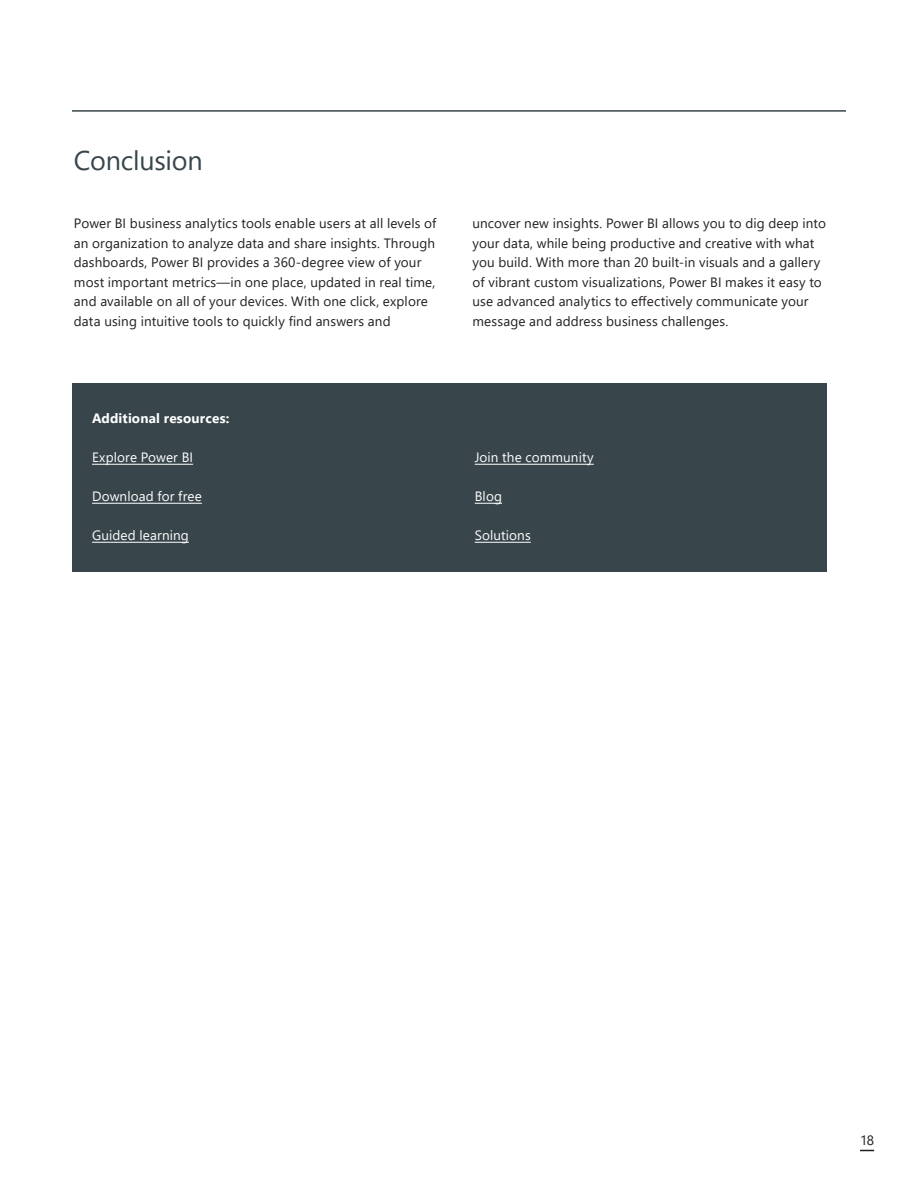
<style>
.page{position:relative;width:918px;height:1188px;background:#fff}
.page>*{position:absolute;margin:0;border:0;box-sizing:border-box;transform-origin:0 0}
.t1{font:27px "Segoe UI";letter-spacing:-.01em;color:#38454a}
.t2{font:13.5px/19.5px "Segoe UI";letter-spacing:.01em;color:#231f20}
.t3{font:13.5px "Segoe UI";letter-spacing:.01em;color:#fff}
.t4{font:700 13.5px "Segoe UI";letter-spacing:.015em;color:#fff}
</style>
<div class="page">
<svg style="left:860px;top:1150px;width:14px;height:1px"></svg>
<div style="left:72px;top:383px;width:754px;height:189px;background:#38454a"></div>
<hr style="left:92px;top:464px;width:101px;height:1px;background:#fff">
<hr style="left:92px;top:503px;width:110px;height:1px;background:#fff">
<hr style="left:92px;top:542px;width:97px;height:1px;background:#fff">
<hr style="left:475px;top:464px;width:119px;height:1px;background:#fff">
<svg style="left:475px;top:503px;width:27px;height:1px"></svg>
<hr style="left:475px;top:542px;width:56px;height:1px;background:#fff">
<hr style="left:72px;top:110px;width:774px;height:2px;background:#38454a">
<h1 class="t1" style="left:74px;top:149px;width:130px">Conclusion</h1>
<p class="t2" style="left:74px;top:215px;width:364px">Power BI business analytics tools enable users at all levels of an organization to analyze data and share insights. Through dashboards, Power BI provides a 360-degree view of your most important metrics—in one place, updated in real time, and available on all of your devices. With one click, explore data using intuitive tools to quickly find answers and</p>
<p class="t4" style="left:92px;top:413px;width:139px">Additional resources:</p>
<p class="t3" style="left:92px;top:452px;width:103px">Explore Power BI</p>
<p class="t3" style="left:92px;top:491px;width:111px">Download for free</p>
<p class="t3" style="left:92px;top:530px;width:98px">Guided learning</p>
<p class="t2" style="left:472px;top:215px;width:355px">uncover new insights. Power BI allows you to dig deep into your data, while being productive and creative with what you build. With more than 20 built-in visuals and a gallery of vibrant custom visualizations, Power BI makes it easy to use advanced analytics to effectively communicate your message and address business challenges.</p>
<p class="t3" style="left:475px;top:452px;width:121px">Join the community</p>
<p class="t3" style="left:475px;top:491px;width:29px">Blog</p>
<p class="t3" style="left:475px;top:530px;width:58px">Solutions</p>
<p class="t2" style="left:860px;top:1131px;width:16px">18</p>
</div>
